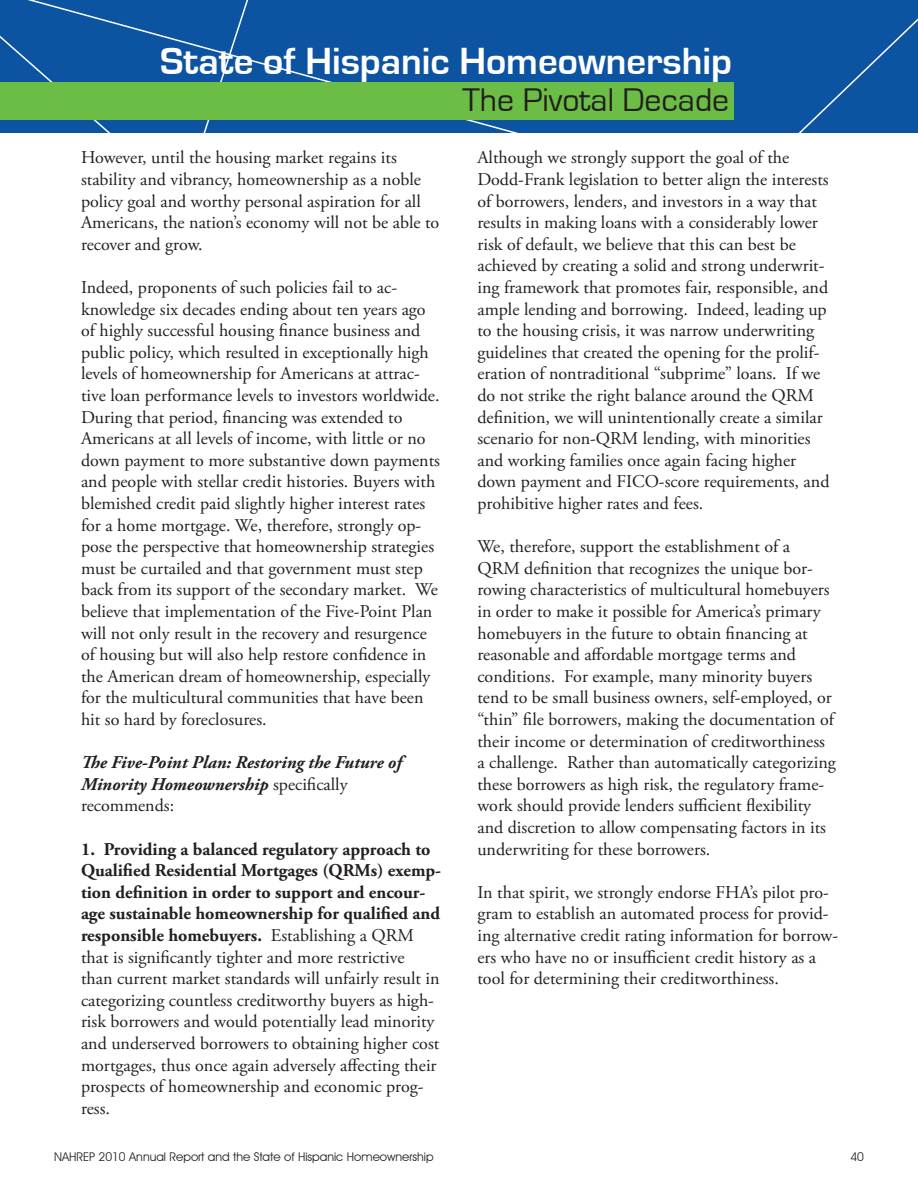
<style>
.page{position:relative;width:918px;height:1188px;background:#fff}
.page>*{position:absolute;margin:0;border:0;box-sizing:border-box;transform-origin:0 0}
.t1{font:700 39px "Eurostile";color:#fff}
.t2{font:33.75px "Eurostile";color:#231f20}
.t3{font:18px/21.6px "Adobe Garamond Pro";color:#231f20}
.t4{font:italic 700 18px/21.6px "Adobe Garamond Pro";color:#231f20}
.t5{font:12px "Avant Garde IT Cby BT";color:#231f20}
.s1{font-weight:400;font-style:normal}
.s2{font-weight:700}
</style>
<div class="page">
<div style="left:285px;top:0;width:633px;height:133px;background:#0c53a2"></div>
<div style="left:0;top:0;width:285px;height:133px;background:#0c53a2"></div>
<div style="left:0;top:82px;width:734px;height:38px;background:#6cbd45"></div>
<h1 class="t1" style="left:160px;top:40px;width:573px">State of Hispanic Homeownership</h1>
<p class="t3" style="left:81px;top:147px;width:360px">However, until the housing market regains its stability and vibrancy, homeownership as a noble policy goal and worthy personal aspiration for all Americans, the nation’s economy will not be able to recover and grow.</p>
<p class="t3" style="left:81px;top:277px;width:361px">Indeed, proponents of such policies fail to ac&shy;knowledge six decades ending about ten years ago of highly successful housing finance business and public policy, which resulted in exceptionally high levels of homeownership for Americans at attrac&shy;tive loan performance levels to investors worldwide.<br>During that period, financing was extended to Americans at all levels of income, with little or no down payment to more substantive down payments and people with stellar credit histories. Buyers with blemished credit paid slightly higher interest rates for a home mortgage. We, therefore, strongly op&shy;pose the perspective that homeownership strategies must be curtailed and that government must step back from its support of the secondary market. We believe that implementation of the Five-Point Plan will not only result in the recovery and resurgence of housing but will also help restore confidence in the American dream of homeownership, especially for the multicultural communities that have been hit so hard by foreclosures.</p>
<p class="t4" style="left:81px;top:752px;width:322px">The Five-Point Plan: Restoring the Future of<br>Minority Homeownership <span class="s1">specifically recommends:</span></p>
<p class="t3" style="left:81px;top:839px;width:362px"><span class="s2">1. Providing a balanced regulatory approach to Qualified Residential Mortgages (QRMs) exemp&shy;tion definition in order to support and encour&shy;age sustainable homeownership for qualified and responsible homebuyers.</span> Establishing a QRM that is significantly tighter and more restrictive<br>than current market standards will unfairly result in categorizing countless creditworthy buyers as high&shy;risk borrowers and would potentially lead minority and underserved borrowers to obtaining higher cost mortgages, thus once again adversely affecting their prospects of homeownership and economic prog&shy;ress.</p>
<h2 class="t2" style="left:463px;top:82px;width:268px">The Pivotal Decade</h2>
<p class="t3" style="left:477px;top:147px;width:354px">Although we strongly support the goal of the Dodd-Frank legislation to better align the interests of borrowers, lenders, and investors in a way that results in making loans with a considerably lower risk of default, we believe that this can best be achieved by creating a solid and strong underwrit&shy;ing framework that promotes fair, responsible, and ample lending and borrowing. Indeed, leading up to the housing crisis, it was narrow underwriting guidelines that created the opening for the prolif&shy;eration of nontraditional “subprime” loans. If we do not strike the right balance around the QRM definition, we will unintentionally create a similar scenario for non-QRM lending, with minorities and working families once again facing higher down payment and FICO-score requirements, and prohibitive higher rates and fees.</p>
<p class="t3" style="left:477px;top:536px;width:360px">We, therefore, support the establishment of a QRM definition that recognizes the unique bor&shy;rowing characteristics of multicultural homebuyers in order to make it possible for America’s primary homebuyers in the future to obtain financing at reasonable and affordable mortgage terms and conditions. For example, many minority buyers tend to be small business owners, self-employed, or “thin” file borrowers, making the documentation of their income or determination of creditworthiness a challenge. Rather than automatically categorizing these borrowers as high risk, the regulatory frame&shy;work should provide lenders sufficient flexibility and discretion to allow compensating factors in its underwriting for these borrowers.</p>
<p class="t3" style="left:477px;top:882px;width:362px">In that spirit, we strongly endorse FHA’s pilot pro&shy;gram to establish an automated process for provid&shy;ing alternative credit rating information for borrow&shy;ers who have no or insufficient credit history as a tool for determining their creditworthiness.</p>
<p class="t5" style="left:54px;top:1149px;width:381px">NAHREP 2010 Annual Report and the State of Hispanic Homeownership</p>
<p class="t5" style="left:850px;top:1149px;width:15px">40</p>
</div>
